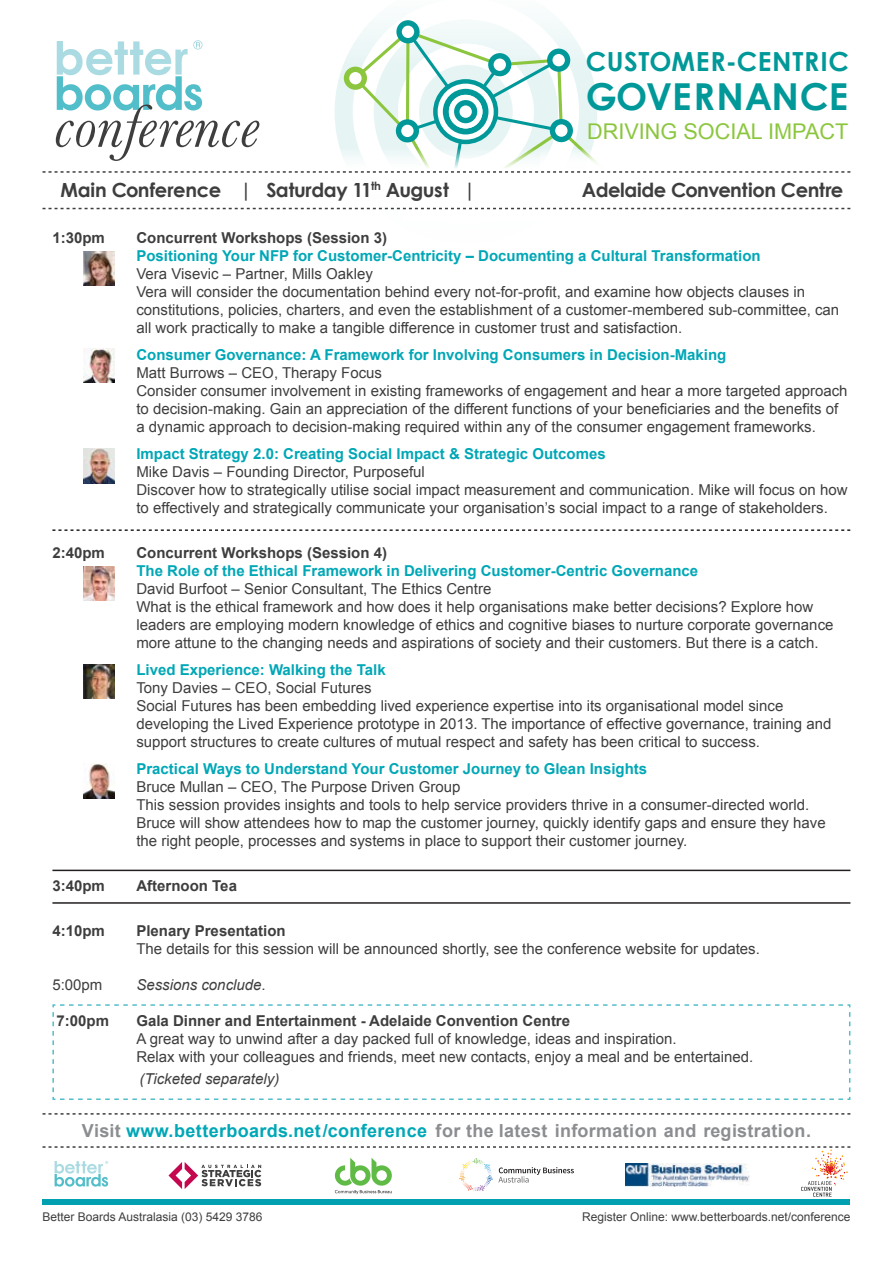
<style>
.page{position:relative;width:893px;height:1263px;background:#fff}
.page>*{position:absolute;margin:0;border:0;box-sizing:border-box;transform-origin:0 0}
.t1{font:700 37.2px "Century Gothic";color:#009898}
.t2{font:700 26.25px "Century Gothic";letter-spacing:.02em;color:#009898}
.t3{font:21.6px "Arial";color:#8bc63e}
.t4{font:700 19.5px "Century Gothic";letter-spacing:-.02em;color:#3e3e3f}
.t5{font:700 18px "Arial";letter-spacing:.02em;color:#8b8d90}
.t6{font:15px/18px "Arial";color:#3e3e3f}
.t7{font:700 15px "Arial";color:#00a7b6}
.t8{font:700 15px "Arial";color:#3e3e3f}
.t9{font:italic 15px "Arial";color:#3e3e3f}
.t10{font:12px "Arial";color:#3e3e3f}
.s1{font-style:normal}
.s2{color:#00a7b6}
</style>
<div class="page">
<div style="left:43px;top:1199px;width:807px;height:6px;background:#00a0b0"></div>
<svg style="left:43px;top:1113px;width:807px;height:1px"></svg>
<svg style="left:43px;top:1146px;width:807px;height:51px"></svg>
<img style="left:84px;top:764px;width:31px;height:34px">
<img style="left:84px;top:348px;width:31px;height:35px">
<img style="left:84px;top:566px;width:31px;height:34px">
<img style="left:84px;top:664px;width:31px;height:35px">
<img style="left:84px;top:251px;width:31px;height:35px">
<hr style="left:52px;top:870px;width:798px;height:1px;background:#231f20">
<hr style="left:52px;top:902px;width:798px;height:2px;background:#231f20">
<img style="left:84px;top:449px;width:31px;height:34px">
<svg style="left:52px;top:529px;width:798px;height:2px"></svg>
<svg style="left:52px;top:1004px;width:799px;height:96px"></svg>
<svg style="left:43px;top:20px;width:807px;height:190px"></svg>
<h2 class="t2" style="left:586px;top:42px;width:265px">CUSTOMER-CENTRIC</h2>
<h1 class="t1" style="left:586px;top:68px;width:264px">GOVERNANCE</h1>
<h3 class="t3" style="left:587px;top:117px;width:263px">DRIVING SOCIAL IMPACT</h3>
<h3 class="t4" style="left:61px;top:175px;width:416px">Main Conference | Saturday 11<sup>th</sup> August |</h3>
<h3 class="t4" style="left:582px;top:175px;width:263px">Adelaide Convention Centre</h3>
<p class="t8" style="left:52px;top:228px;width:54px">1:30pm</p>
<p class="t8" style="left:136px;top:228px;width:252px">Concurrent Workshops (Session 3)</p>
<p class="t7" style="left:136px;top:246px;width:626px">Positioning Your NFP for Customer-Centricity – Documenting a Cultural Transformation</p>
<p class="t6" style="left:136px;top:265px;width:704px">Vera Visevic – Partner, Mills Oakley<br>Vera will consider the documentation behind every not-for-profit, and examine how objects clauses in constitutions, policies, charters, and even the establishment of a customer-membered sub-committee, can all work practically to make a tangible difference in customer trust and satisfaction.</p>
<p class="t7" style="left:136px;top:345px;width:591px">Consumer Governance: A Framework for Involving Consumers in Decision-Making</p>
<p class="t6" style="left:136px;top:364px;width:713px">Matt Burrows – CEO, Therapy Focus<br>Consider consumer involvement in existing frameworks of engagement and hear a more targeted approach to decision-making. Gain an appreciation of the different functions of your beneficiaries and the benefits of a dynamic approach to decision-making required within any of the consumer engagement frameworks.</p>
<p class="t7" style="left:136px;top:444px;width:471px">Impact Strategy 2.0: Creating Social Impact &amp; Strategic Outcomes</p>
<p class="t6" style="left:136px;top:463px;width:713px">Mike Davis – Founding Director, Purposeful<br>Discover how to strategically utilise social impact measurement and communication. Mike will focus on how to effectively and strategically communicate your organisation’s social impact to a range of stakeholders.</p>
<p class="t8" style="left:52px;top:543px;width:54px">2:40pm</p>
<p class="t8" style="left:136px;top:543px;width:252px">Concurrent Workshops (Session 4)</p>
<p class="t7" style="left:136px;top:561px;width:563px">The Role of the Ethical Framework in Delivering Customer-Centric Governance</p>
<p class="t6" style="left:136px;top:580px;width:698px">David Burfoot – Senior Consultant, The Ethics Centre<br>What is the ethical framework and how does it help organisations make better decisions? Explore how leaders are employing modern knowledge of ethics and cognitive biases to nurture corporate governance more attune to the changing needs and aspirations of society and their customers. But there is a catch.</p>
<p class="t7" style="left:136px;top:660px;width:251px">Lived Experience: Walking the Talk</p>
<p class="t6" style="left:136px;top:679px;width:696px">Tony Davies – CEO, Social Futures<br>Social Futures has been embedding lived experience expertise into its organisational model since developing the Lived Experience prototype in 2013. The importance of effective governance, training and support structures to create cultures of mutual respect and safety has been critical to success.</p>
<p class="t7" style="left:136px;top:759px;width:512px">Practical Ways to Understand Your Customer Journey to Glean Insights</p>
<p class="t6" style="left:136px;top:778px;width:691px">Bruce Mullan – CEO, The Purpose Driven Group<br>This session provides insights and tools to help service providers thrive in a consumer-directed world.<br>Bruce will show attendees how to map the customer journey, quickly identify gaps and ensure they have the right people, processes and systems in place to support their customer journey.</p>
<p class="t8" style="left:52px;top:876px;width:54px">3:40pm</p>
<p class="t8" style="left:136px;top:876px;width:102px">Afternoon Tea</p>
<p class="t8" style="left:52px;top:921px;width:54px">4:10pm</p>
<p class="t8" style="left:136px;top:921px;width:151px">Plenary Presentation</p>
<p class="t6" style="left:136px;top:940px;width:625px">The details for this session will be announced shortly, see the conference website for updates.</p>
<p class="t6" style="left:52px;top:976px;width:52px">5:00pm</p>
<p class="t9" style="left:136px;top:975px;width:131px">Sessions conclude<span class="s1">.</span></p>
<p class="t8" style="left:57px;top:1011px;width:54px">7:00pm</p>
<p class="t8" style="left:136px;top:1011px;width:435px">Gala Dinner and Entertainment - Adelaide Convention Centre</p>
<p class="t6" style="left:136px;top:1030px;width:618px">A great way to unwind after a day packed full of knowledge, ideas and inspiration.<br>Relax with your colleagues and friends, meet new contacts, enjoy a meal and be entertained.</p>
<p class="t9" style="left:139px;top:1069px;width:141px">(Ticketed separately)</p>
<p class="t5" style="left:82px;top:1118px;width:730px">Visit <span class="s2">www.betterboards.net/conference</span> for the latest information and registration.</p>
<p class="t10" style="left:43px;top:1208px;width:222px">Better Boards Australasia (03) 5429 3786</p>
<p class="t10" style="left:582px;top:1208px;width:270px">Register Online: www.betterboards.net/conference</p>
</div>
